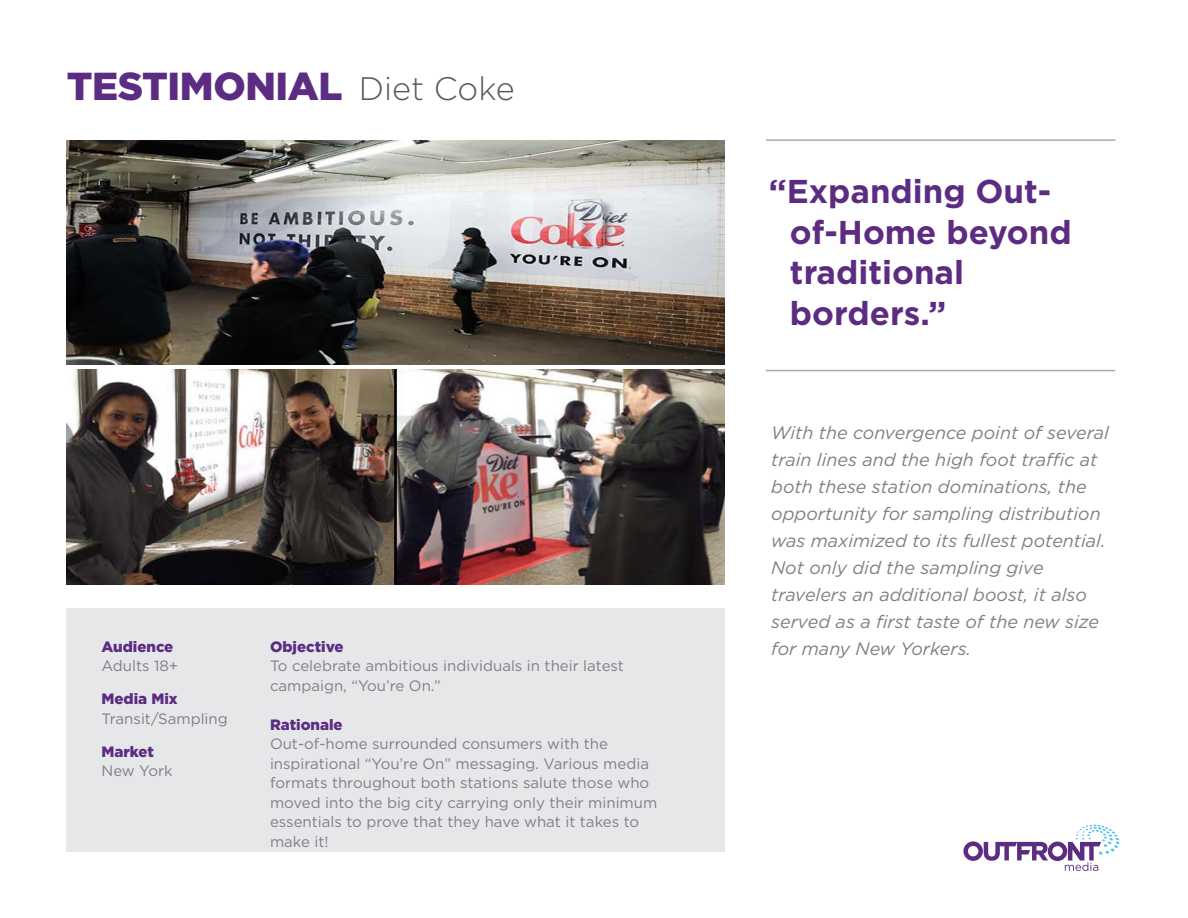
<style>
.page{position:relative;width:1188px;height:918px;background:#fff}
.page>*{position:absolute;margin:0;border:0;box-sizing:border-box;transform-origin:0 0}
.t1{font:900 39px "Gotham";letter-spacing:-.01em;color:#5c2c82}
.t2{font:700 33px/40.5px "Gotham";color:#5c2c82}
.t3{font:italic 18px/27px "Gotham";color:#7e8083}
.t4{font:15px/19.5px "Gotham";color:#7e8083}
.t5{font:900 15px "Gotham";color:#5c2c82}
.s1{font-weight:300;font-size:32.55px;color:#57585a}
</style>
<div class="page">
<img style="left:67px;top:141px;width:657px;height:224px">
<img style="left:67px;top:369px;width:657px;height:216px">
<hr style="left:766px;top:139px;width:349px;height:2px;background:#a8a9ad">
<hr style="left:766px;top:370px;width:349px;height:1px;background:#a8a9ad">
<svg style="left:963px;top:825px;width:157px;height:46px"></svg>
<div style="left:66px;top:608px;width:658px;height:244px;background:#e6e7e9"></div>
<p class="t1" style="left:67px;top:59px;width:449px">TESTIMONIAL <span class="s1">Diet Coke</span></p>
<p class="t2" style="left:790px;top:171px;width:283px;text-indent:-21px">“Expanding Out&shy;of-Home beyond traditional borders.”</p>
<p class="t3" style="left:771px;top:419px;width:339px">With the convergence point of several train lines and the high foot traffic at both these station dominations, the opportunity for sampling distribution was maximized to its fullest potential.<br>Not only did the sampling give travelers an additional boost, it also served as a first taste of the new size</p>
<p class="t5" style="left:102px;top:636px;width:73px">Audience</p>
<p class="t3" style="left:771px;top:635px;width:202px">for many New Yorkers.</p>
<p class="t4" style="left:102px;top:656px;width:78px">Adults 18+</p>
<p class="t5" style="left:102px;top:689px;width:78px">Media Mix</p>
<p class="t4" style="left:102px;top:708px;width:128px">Transit/Sampling</p>
<p class="t5" style="left:102px;top:741px;width:54px">Market</p>
<p class="t4" style="left:102px;top:761px;width:73px">New York</p>
<p class="t5" style="left:270px;top:636px;width:75px">Objective</p>
<p class="t4" style="left:270px;top:656px;width:355px">To celebrate ambitious individuals in their latest campaign, “You’re On.”</p>
<p class="t5" style="left:270px;top:714px;width:74px">Rationale</p>
<p class="t4" style="left:270px;top:734px;width:389px">Out-of-home surrounded consumers with the inspirational “You’re On” messaging. Various media formats throughout both stations salute those who moved into the big city carrying only their minimum essentials to prove that they have what it takes to make it!</p>
</div>
